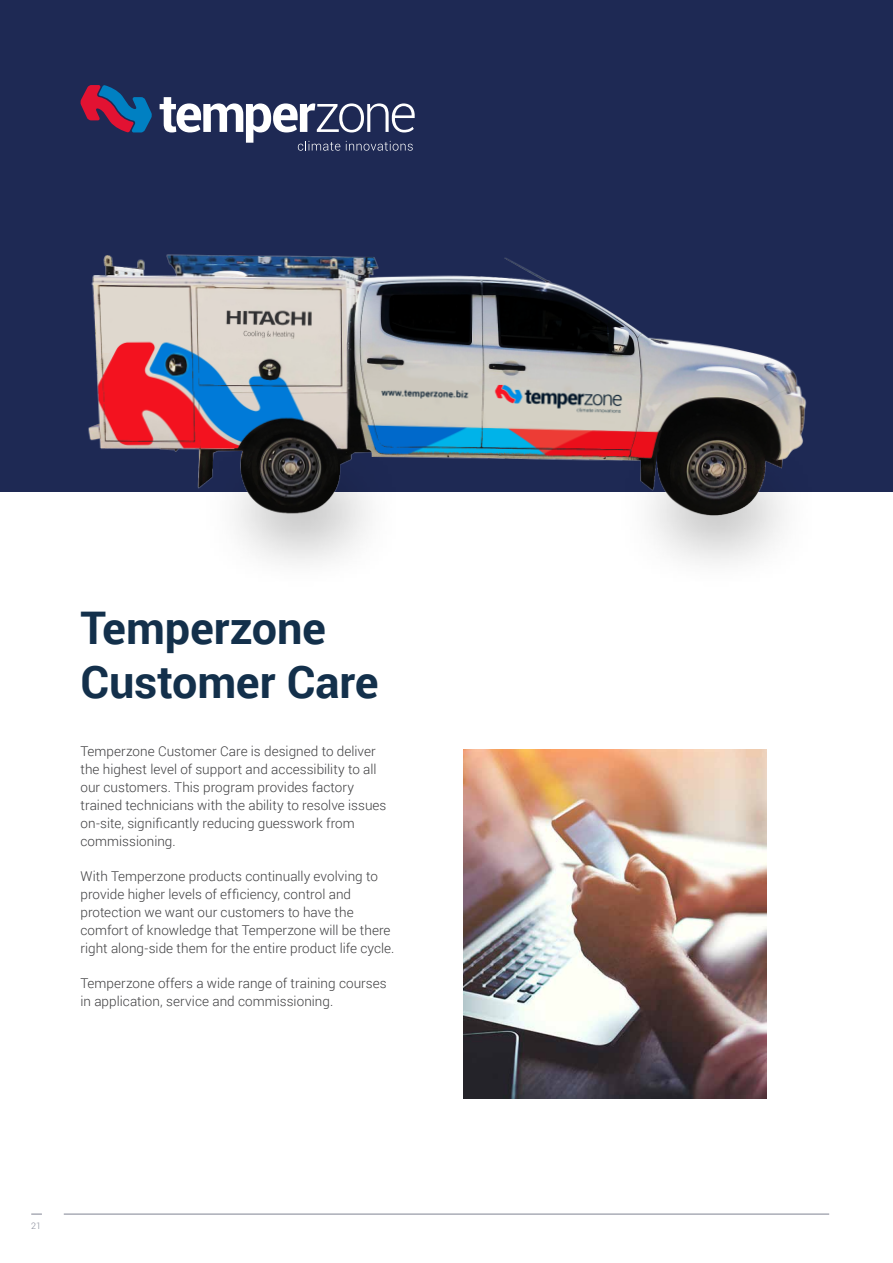
<style>
.page{position:relative;width:893px;height:1263px;background:#fff}
.page>*{position:absolute;margin:0;border:0;box-sizing:border-box;transform-origin:0 0}
.t1{font:700 45px/54px "Roboto";letter-spacing:-.005em;color:#13304b}
.t2{font:300 13.5px/18px "Roboto";letter-spacing:.005em;color:#3e3e40}
.t3{font:300 9px "Roboto";color:#868998}
</style>
<div class="page">
<div style="left:0;top:0;width:893px;height:491px;background:#1e2954"></div>
<hr style="left:64px;top:1213px;width:765px;height:1px;background:#868998">
<img style="left:463px;top:750px;width:303px;height:348px">
<div style="left:613px;top:432px;width:209px;height:158px;background:#000;opacity:.35"></div>
<div style="left:197px;top:432px;width:209px;height:158px;background:#000;opacity:.35"></div>
<img style="left:73px;top:254px;width:754px;height:286px">
<svg style="left:80px;top:85px;width:72px;height:47px"></svg>
<svg style="left:160px;top:97px;width:255px;height:54px"></svg>
<h1 class="t1" style="left:80px;top:599px;width:300px">Temperzone<br>Customer Care</h1>
<p class="t2" style="left:80px;top:742px;width:307px">Temperzone Customer Care is designed to deliver the highest level of support and accessibility to all our customers. This program provides factory trained technicians with the ability to resolve issues on-site, significantly reducing guesswork from commissioning.</p>
<p class="t2" style="left:80px;top:867px;width:315px">With Temperzone products continually evolving to provide higher levels of efficiency, control and protection we want our customers to have the comfort of knowledge that Temperzone will be there right along-side them for the entire product life cycle.</p>
<p class="t2" style="left:80px;top:974px;width:308px">Temperzone offers a wide range of training courses in application, service and commissioning.</p>
<p class="t3" style="left:31px;top:1219px;width:11px">21</p>
</div>
